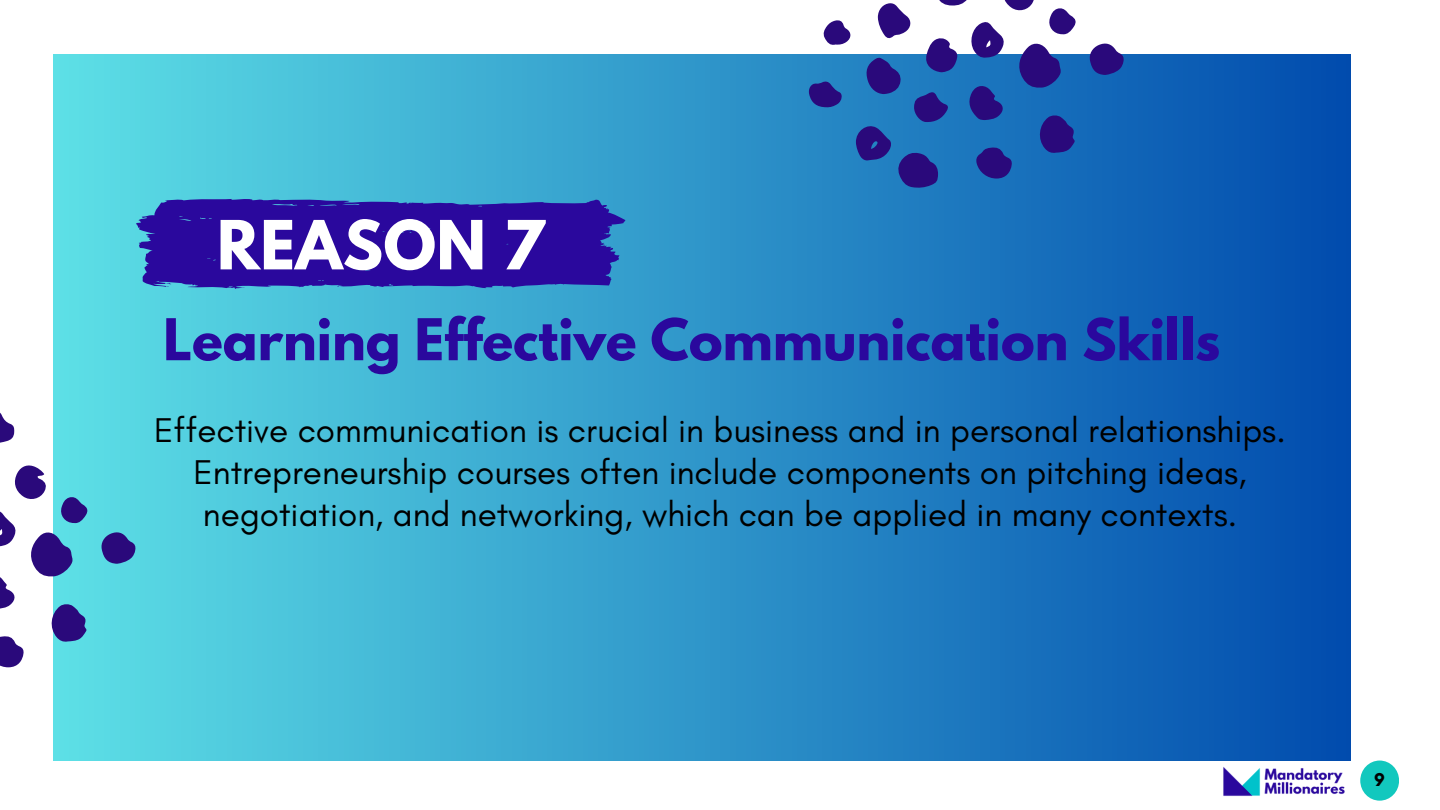
<style>
.page{position:relative;width:1440px;height:810px;background:#fff}
.page>*{position:absolute;margin:0;border:0;box-sizing:border-box;transform-origin:0 0}
.t1{font:700 60px "League Spartan";letter-spacing:.005em;color:#fff}
.t2{font:700 51px "League Spartan";color:#2a089d}
.t3{font:35px/42px "Glacial Indifference";color:#000;text-align:center}
.t4{font:700 19px "Glacial Indifference";color:#000}
</style>
<div class="page">
<div style="left:53px;top:54px;width:1298px;height:707px;background:linear-gradient(to right,#5de0e6,#014bad)"></div>
<svg style="left:136px;top:198px;width:489px;height:91px;background:#2d1da4"></svg>
<svg style="left:762px;top:0;width:457px;height:188px"></svg>
<svg style="left:31px;top:530px;width:42px;height:47px;background:#4f52a0"></svg>
<svg style="left:51px;top:604px;width:36px;height:38px"></svg>
<svg style="left:0;top:412px;width:14px;height:31px"></svg>
<svg style="left:0;top:636px;width:24px;height:31px"></svg>
<svg style="left:0;top:511px;width:16px;height:36px"></svg>
<svg style="left:0;top:577px;width:15px;height:32px"></svg>
<svg style="left:100px;top:531px;width:36px;height:33px"></svg>
<svg style="left:15px;top:465px;width:31px;height:34px"></svg>
<svg style="left:59px;top:496px;width:30px;height:28px"></svg>
<img style="left:1223px;top:767px;width:122px;height:29px">
<div style="left:1360px;top:761px;width:39px;height:40px;background:#12c8be;border-radius:50%"></div>
<p class="t1" style="left:217px;top:215px;width:329px">REASON 7</p>
<p class="t2" style="left:163px;top:314px;width:1059px">Learning Effective Communication Skills</p>
<p class="t3" style="left:154px;top:409px;width:1133px">Effective communication is crucial in business and in personal relationships.<br>Entrepreneurship courses often include components on pitching ideas, negotiation, and networking, which can be applied in many contexts.</p>
<p class="t4" style="left:1374px;top:768px;width:12px">9</p>
</div>
